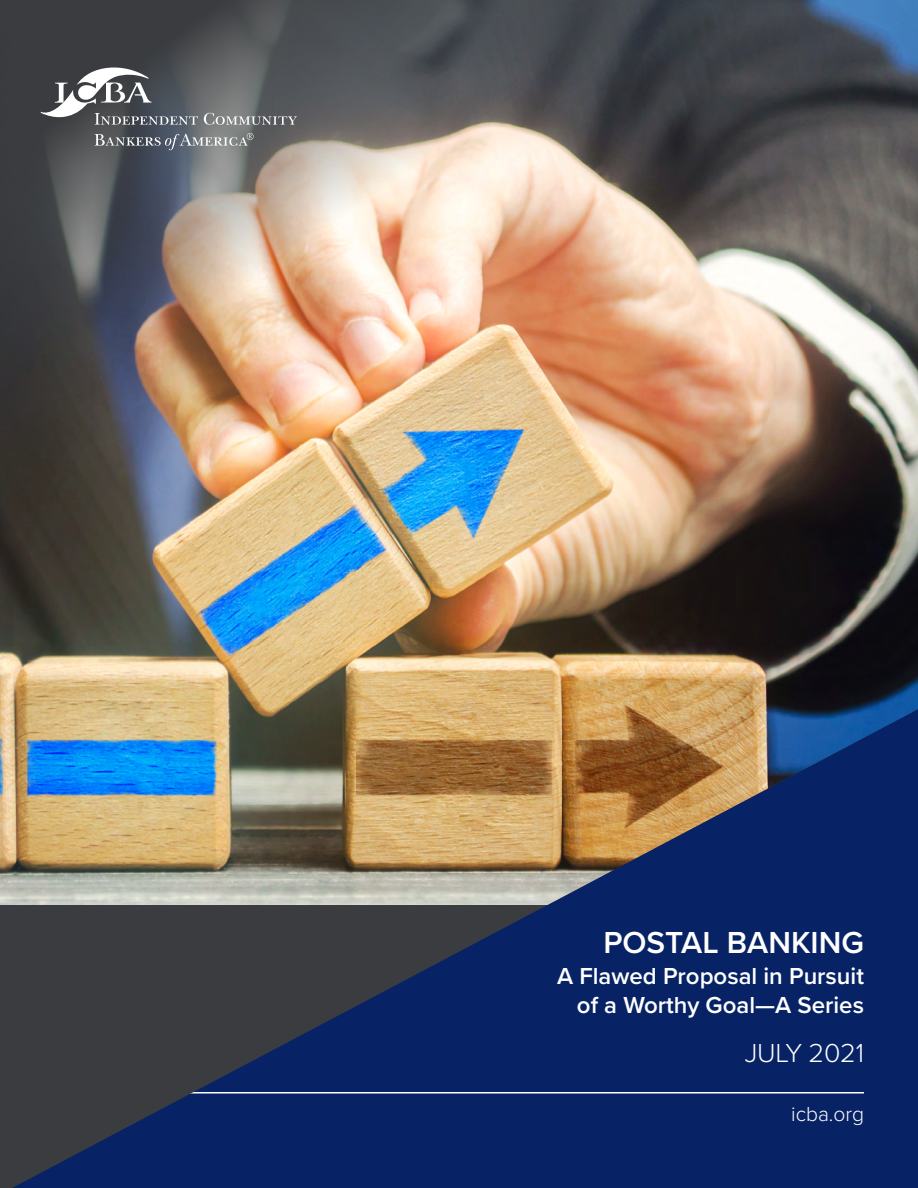
<style>
.page{position:relative;width:918px;height:1188px;background:#fff}
.page>*{position:absolute;margin:0;border:0;box-sizing:border-box;transform-origin:0 0}
.t1{font:600 31.5px "Proxima Nova";color:#fff}
.t2{font:300 27px "Proxima Nova";letter-spacing:-.01em;color:#fff}
.t3{font:600 24px/28.8px "Proxima Nova";color:#fff;text-align:right}
.t4{font:300 21px "Proxima Nova";color:#fff}
</style>
<div class="page">
<svg style="left:0;top:904px;width:918px;height:284px;background:#172b5a"></svg>
<img style="left:0;top:0;width:918px;height:904px">
<svg style="left:41px;top:62px;width:157px;height:64px"></svg>
<svg style="left:204px;top:113px;width:93px;height:12px"></svg>
<svg style="left:95px;top:133px;width:159px;height:17px;background:#777c81"></svg>
<h1 class="t1" style="left:603px;top:919px;width:262px">POSTAL BANKING</h1>
<p class="t3" style="left:557px;top:961px;width:308px">A Flawed Proposal in Pursuit of a Worthy Goal—A Series</p>
<p class="t2" style="left:745px;top:1032px;width:121px">JULY 2021</p>
<p class="t4" style="left:791px;top:1098px;width:74px">icba.org</p>
</div>
